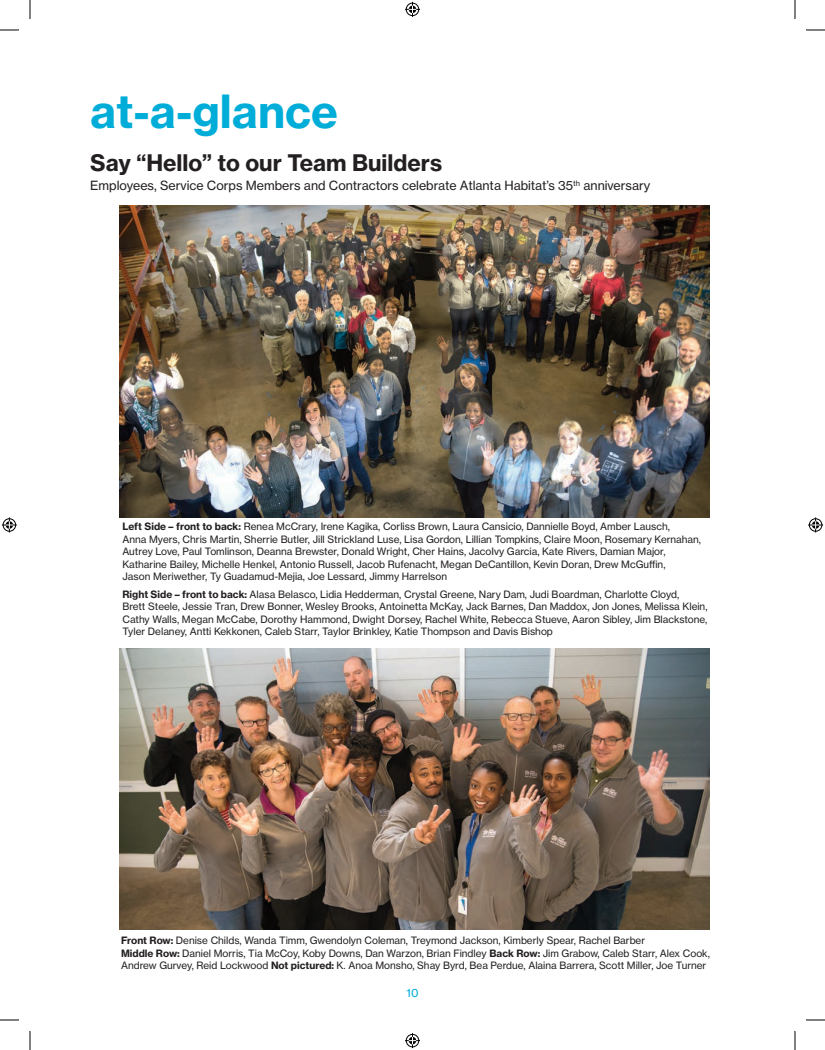
<style>
.page{position:relative;width:825px;height:1050px;background:#fff}
.page>*{position:absolute;margin:0;border:0;box-sizing:border-box;transform-origin:0 0}
.t1{font:45px "N Haas Grotesk TX Pro 75 Bd";color:#00add8}
.t2{font:22.5px "N Haas Grotesk TX Pro 75 Bd";color:#231f20}
.t3{font:12.5px "N Haas Grotesk TX Pro 55 Rg";color:#231f20}
.t4{font:11.25px "N Haas Grotesk TX Pro 55 Rg";color:#00add8}
.t5{font:10px/12.5px "N Haas Grotesk TX Pro 55 Rg";color:#231f20}
.s1{font-family:"N Haas Grotesk TX Pro 75 Bd"}
</style>
<div class="page">
<img style="left:120px;top:649px;width:590px;height:281px">
<img style="left:120px;top:205px;width:590px;height:313px">
<svg style="left:0;top:29px;width:19px;height:2px"></svg>
<svg style="left:806px;top:29px;width:19px;height:2px"></svg>
<svg style="left:0;top:1019px;width:19px;height:2px"></svg>
<svg style="left:806px;top:1019px;width:19px;height:2px"></svg>
<svg style="left:29px;top:0;width:2px;height:19px"></svg>
<svg style="left:29px;top:1031px;width:2px;height:19px"></svg>
<svg style="left:794px;top:0;width:2px;height:19px"></svg>
<svg style="left:794px;top:1031px;width:2px;height:19px"></svg>
<svg style="left:405px;top:2px;width:15px;height:15px"></svg>
<svg style="left:405px;top:1033px;width:15px;height:15px"></svg>
<svg style="left:2px;top:518px;width:15px;height:14px"></svg>
<svg style="left:808px;top:518px;width:15px;height:14px"></svg>
<p class="t1" style="left:90px;top:84px;width:249px">at-a-glance</p>
<p class="t2" style="left:90px;top:149px;width:353px">Say “Hello” to our Team Builders</p>
<p class="t3" style="left:90px;top:178px;width:562px">Employees, Service Corps Members and Contractors celebrate Atlanta Habitat’s 35<sup>th</sup> anniversary</p>
<p class="t5" style="left:122px;top:520px;width:580px"><span class="s1">Left Side – front to back:</span> Renea McCrary, Irene Kagika, Corliss Brown, Laura Cansicio, Dannielle Boyd, Amber Lausch,<br>Anna Myers, Chris Martin, Sherrie Butler, Jill Strickland Luse, Lisa Gordon, Lillian Tompkins, Claire Moon, Rosemary Kernahan, Autrey Love, Paul Tomlinson, Deanna Brewster, Donald Wright, Cher Hains, JacoIvy Garcia, Kate Rivers, Damian Major, Katharine Bailey, Michelle Henkel, Antonio Russell, Jacob Rufenacht, Megan DeCantillon, Kevin Doran, Drew McGuffin,<br>Jason Meriwether, Ty Guadamud-Mejia, Joe Lessard, Jimmy Harrelson</p>
<p class="t5" style="left:122px;top:588px;width:587px"><span class="s1">Right Side – front to back:</span> Alasa Belasco, Lidia Hedderman, Crystal Greene, Nary Dam, Judi Boardman, Charlotte Cloyd,<br>Brett Steele, Jessie Tran, Drew Bonner, Wesley Brooks, Antoinetta McKay, Jack Barnes, Dan Maddox, Jon Jones, Melissa Klein, Cathy Walls, Megan McCabe, Dorothy Hammond, Dwight Dorsey, Rachel White, Rebecca Stueve, Aaron Sibley, Jim Blackstone, Tyler Delaney, Antti Kekkonen, Caleb Starr, Taylor Brinkley, Katie Thompson and Davis Bishop</p>
<p class="t5" style="left:121px;top:934px;width:590px"><span class="s1">Front Row:</span> Denise Childs, Wanda Timm, Gwendolyn Coleman, Treymond Jackson, Kimberly Spear, Rachel Barber<br><span class="s1">Middle Row:</span> Daniel Morris, Tia McCoy, Koby Downs, Dan Warzon, Brian Findley <span class="s1">Back Row:</span> Jim Grabow, Caleb Starr, Alex Cook,<br>Andrew Gurvey, Reid Lockwood <span class="s1">Not pictured:</span> K. Anoa Monsho, Shay Byrd, Bea Perdue, Alaina Barrera, Scott Miller, Joe Turner</p>
<p class="t4" style="left:407px;top:986px;width:13px">10</p>
</div>
